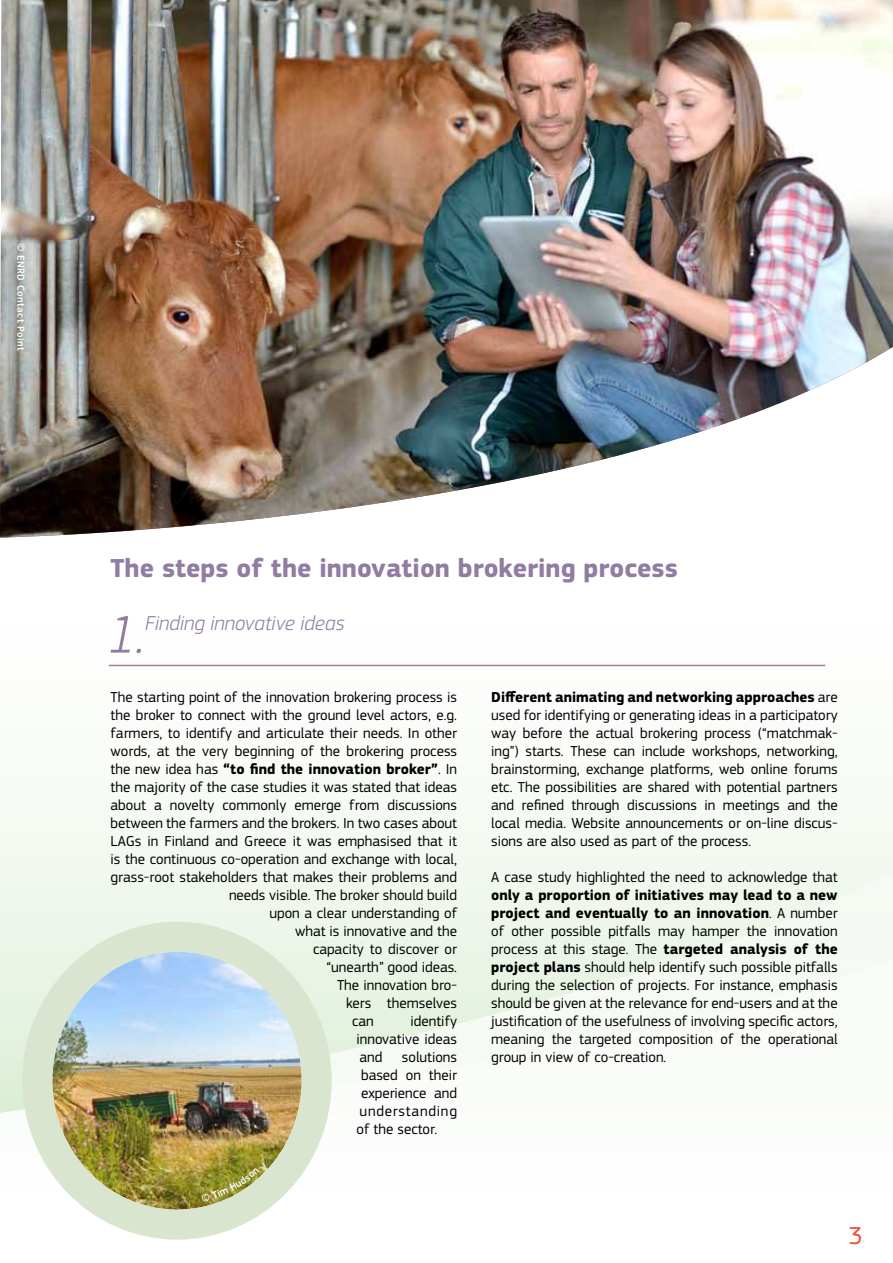
<style>
.page{position:relative;width:893px;height:1263px;background:#fbfdfa}
.page>*{position:absolute;margin:0;border:0;box-sizing:border-box;transform-origin:0 0}
.t1{font:italic 300 54.9px "PF Square Sans Pro";color:#917ca2}
.t2{font:700 27px "PF Square Sans Pro";color:#917ca2}
.t3{font:25.5px "PF Square Sans Pro";color:#f05135}
.t4{font:italic 300 21px "PF Square Sans Pro";color:#917ca2}
.t5{font:15px/18px "PF Square Sans Pro";color:#000;text-align:justify}
.t6{font:700 15px "PF Square Sans Pro";color:#000}
.t7{font:15px "PF Square Sans Pro";letter-spacing:.05em;color:#000}
.t8{font:500 10.5px "PF Square Sans Pro";letter-spacing:.04em;color:#fff}
.s1{font-weight:400}
.s2{font-weight:700}
</style>
<div class="page">
<img style="left:0;top:0;width:893px;height:538px">
<svg style="left:0;top:873px;width:891px;height:367px"></svg>
<hr style="left:109px;top:665px;width:716px;height:1px;background:#aa7c98">
<img style="left:52px;top:952px;width:250px;height:257px">
<div style="left:22px;top:922px;width:310px;height:317px;border:30px solid #d9e5ce;border-radius:50%"></div>
<svg style="left:201px;top:1167px;width:58px;height:35px;background:#9fa04c"></svg>
<p class="t8" style="left:27px;top:243px;width:110px;rotate:90deg">© ENRD Contact Point</p>
<h2 class="t2" style="left:111px;top:552px;width:569px">The steps of the innovation brokering process</h2>
<h1 class="t1" style="left:106px;top:602px;width:40px">1.</h1>
<h3 class="t4" style="left:145px;top:611px;width:201px">Finding innovative ideas</h3>
<p class="t5" style="left:111px;top:688px;width:348px">The starting point of the innovation brokering process is</p>
<p class="t5" style="left:111px;top:706px;width:348px">the broker to connect with the ground level actors, e.g.</p>
<p class="t5" style="left:111px;top:724px;width:348px">farmers, to identify and articulate their needs. In other</p>
<p class="t5" style="left:111px;top:742px;width:348px">words, at the very beginning of the brokering process</p>
<p class="t6" style="left:111px;top:760px;width:348px"><span class="s1">the new idea has</span> “to find the innovation broker”<span class="s1">. In</span></p>
<p class="t5" style="left:111px;top:778px;width:348px">the majority of the case studies it was stated that ideas</p>
<p class="t5" style="left:111px;top:796px;width:348px">about a novelty commonly emerge from discussions</p>
<p class="t5" style="left:111px;top:814px;width:348px">between the farmers and the brokers. In two cases about</p>
<p class="t5" style="left:111px;top:832px;width:348px">LAGs in Finland and Greece it was emphasised that it</p>
<p class="t5" style="left:111px;top:850px;width:348px">is the continuous co-operation and exchange with local,</p>
<p class="t5" style="left:111px;top:868px;width:348px">grass-root stakeholders that makes their problems and</p>
<p class="t5" style="left:229px;top:886px;width:230px">needs visible. The broker should build</p>
<p class="t5" style="left:270px;top:904px;width:189px">upon a clear understanding of</p>
<p class="t5" style="left:295px;top:922px;width:163px">what is innovative and the</p>
<p class="t5" style="left:313px;top:940px;width:145px">capacity to discover or</p>
<p class="t5" style="left:327px;top:958px;width:132px">“unearth” good ideas.</p>
<p class="t5" style="left:337px;top:976px;width:121px">The innovation bro-</p>
<p class="t5" style="left:346px;top:994px;width:112px">kers themselves</p>
<p class="t5" style="left:352px;top:1012px;width:23px">can</p>
<p class="t5" style="left:357px;top:1012px;width:102px;text-indent:54px">identify innovative ideas and</p>
<p class="t5" style="left:402px;top:1048px;width:57px">solutions</p>
<p class="t5" style="left:361px;top:1066px;width:97px">based on their</p>
<p class="t5" style="left:361px;top:1084px;width:97px">experience and</p>
<p class="t7" style="left:360px;top:1102px;width:99px">understanding</p>
<p class="t5" style="left:357px;top:1120px;width:82px">of the sector.</p>
<p class="t5" style="left:491px;top:688px;width:348px"><span class="s2">Different animating and networking approaches</span> are used for identifying or generating ideas in a participatory way before the actual brokering process (“matchmak&shy;ing”) starts. These can include workshops, networking, brainstorming, exchange platforms, web online forums etc. The possibilities are shared with potential partners and refined through discussions in meetings and the local media. Website announcements or on-line discus&shy;sions are also used as part of the process.</p>
<p class="t5" style="left:491px;top:868px;width:348px">A case study highlighted the need to acknowledge that</p>
<p class="t5" style="left:491px;top:886px;width:348px"><span class="s2">only a proportion of initiatives may lead to a new project and eventually to an innovation</span>. A number of other possible pitfalls may hamper the innovation process at this stage. The <span class="s2">targeted analysis of the project plans</span> should help identify such possible pitfalls during the selection of projects. For instance, emphasis should be given at the relevance for end-users and at the justification of the usefulness of involving specific actors, meaning the targeted composition of the operational group in view of co-creation.</p>
<h3 class="t3" style="left:848px;top:1220px;width:16px">3</h3>
</div>
